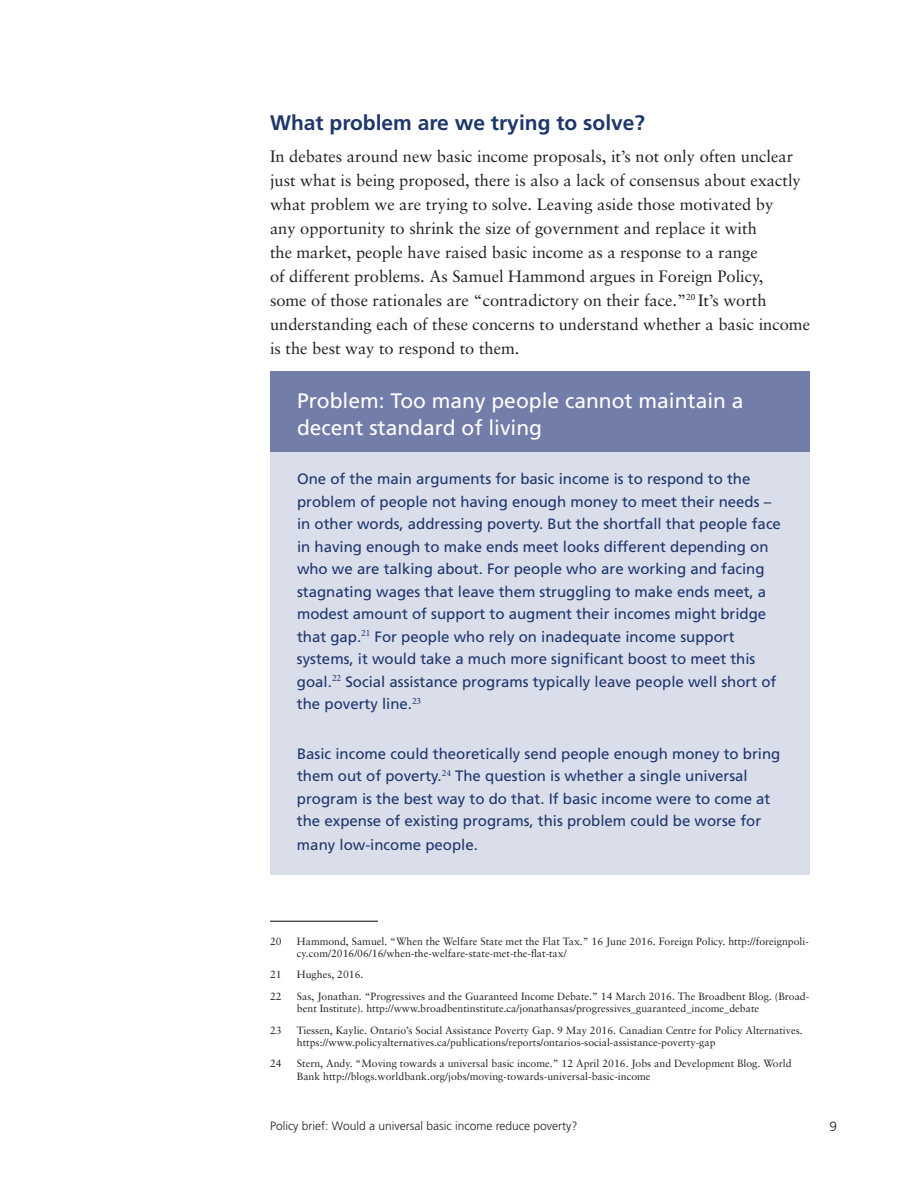
<style>
.page{position:relative;width:918px;height:1188px;background:#fff}
.page>*{position:absolute;margin:0;border:0;box-sizing:border-box;transform-origin:0 0}
.t1{font:21px/27px "Frutiger";color:#fff}
.t2{font:700 21px "Frutiger";color:#1d366c}
.t3{font:16.5px/24px "Sabon";color:#231f20}
.t4{font:15px/22.5px "Frutiger";color:#1d366c}
.t5{font:300 13.5px "Frutiger";color:#231f20}
.t6{font:300 12px "Frutiger";color:#231f20}
.t7{font:10.5px/12.6px "Sabon";color:#231f20}
</style>
<div class="page">
<div style="left:270px;top:371px;width:540px;height:89px;background:#737da9"></div>
<div style="left:270px;top:452px;width:540px;height:281px;background:#daddea"></div>
<div style="left:270px;top:727px;width:540px;height:147px;background:#daddea"></div>
<hr style="left:270px;top:921px;width:108px;height:1px;background:#231f20">
<h1 class="t2" style="left:270px;top:111px;width:377px">What problem are we trying to solve?</h1>
<p class="t3" style="left:270px;top:144px;width:542px">In debates around new basic income proposals, it’s not only often unclear just what is being proposed, there is also a lack of consensus about exactly what problem we are trying to solve. Leaving aside those motivated by<br>any opportunity to shrink the size of government and replace it with<br>the market, people have raised basic income as a response to a range<br>of different problems. As Samuel Hammond argues in Foreign Policy,<br>some of those rationales are “contradictory on their face.”<sup>20</sup> It’s worth understanding each of these concerns to understand whether a basic income is the best way to respond to them.</p>
<h1 class="t1" style="left:297px;top:387px;width:448px">Problem: Too many people cannot maintain a decent standard of living</h1>
<p class="t4" style="left:297px;top:468px;width:486px">One of the main arguments for basic income is to respond to the problem of people not having enough money to meet their needs – in other words, addressing poverty. But the shortfall that people face in having enough to make ends meet looks different depending on who we are talking about. For people who are working and facing stagnating wages that leave them struggling to make ends meet, a modest amount of support to augment their incomes might bridge that gap.<sup>21</sup> For people who rely on inadequate income support systems, it would take a much more significant boost to meet this goal.<sup>22</sup> Social assistance programs typically leave people well short of the poverty line.<sup>23</sup></p>
<p class="t4" style="left:297px;top:742px;width:485px">Basic income could theoretically send people enough money to bring them out of poverty.<sup>24</sup> The question is whether a single universal program is the best way to do that. If basic income were to come at the expense of existing programs, this problem could be worse for</p>
<p class="t4" style="left:297px;top:834px;width:182px">many low-income people.</p>
<p class="t7" style="left:270px;top:935px;width:13px">20</p>
<p class="t7" style="left:297px;top:935px;width:513px">Hammond, Samuel. “When the Welfare State met the Flat Tax.” 16 June 2016. Foreign Policy. http://foreignpoli&shy;cy.com/2016/06/16/when-the-welfare-state-met-the-flat-tax/</p>
<p class="t7" style="left:270px;top:968px;width:13px">21</p>
<p class="t7" style="left:297px;top:968px;width:68px">Hughes, 2016.</p>
<p class="t7" style="left:270px;top:990px;width:13px">22</p>
<p class="t7" style="left:297px;top:990px;width:514px">Sas, Jonathan. “Progressives and the Guaranteed Income Debate.” 14 March 2016. The Broadbent Blog. (Broad&shy;bent Institute). http://www.broadbentinstitute.ca/jonathansas/progressives_guaranteed_income_debate</p>
<p class="t7" style="left:270px;top:1024px;width:13px">23</p>
<p class="t7" style="left:297px;top:1024px;width:507px">Tiessen, Kaylie. Ontario’s Social Assistance Poverty Gap. 9 May 2016. Canadian Centre for Policy Alternatives. https://www.policyalternatives.ca/publications/reports/ontarios-social-assistance-poverty-gap</p>
<p class="t7" style="left:270px;top:1057px;width:13px">24</p>
<p class="t7" style="left:297px;top:1057px;width:496px">Stern, Andy. “Moving towards a universal basic income.” 12 April 2016. Jobs and Development Blog. World<br>Bank http://blogs.worldbank.org/jobs/moving-towards-universal-basic-income</p>
<p class="t6" style="left:270px;top:1119px;width:309px">Policy brief: Would a universal basic income reduce poverty?</p>
<p class="t5" style="left:829px;top:1119px;width:9px">9</p>
</div>
